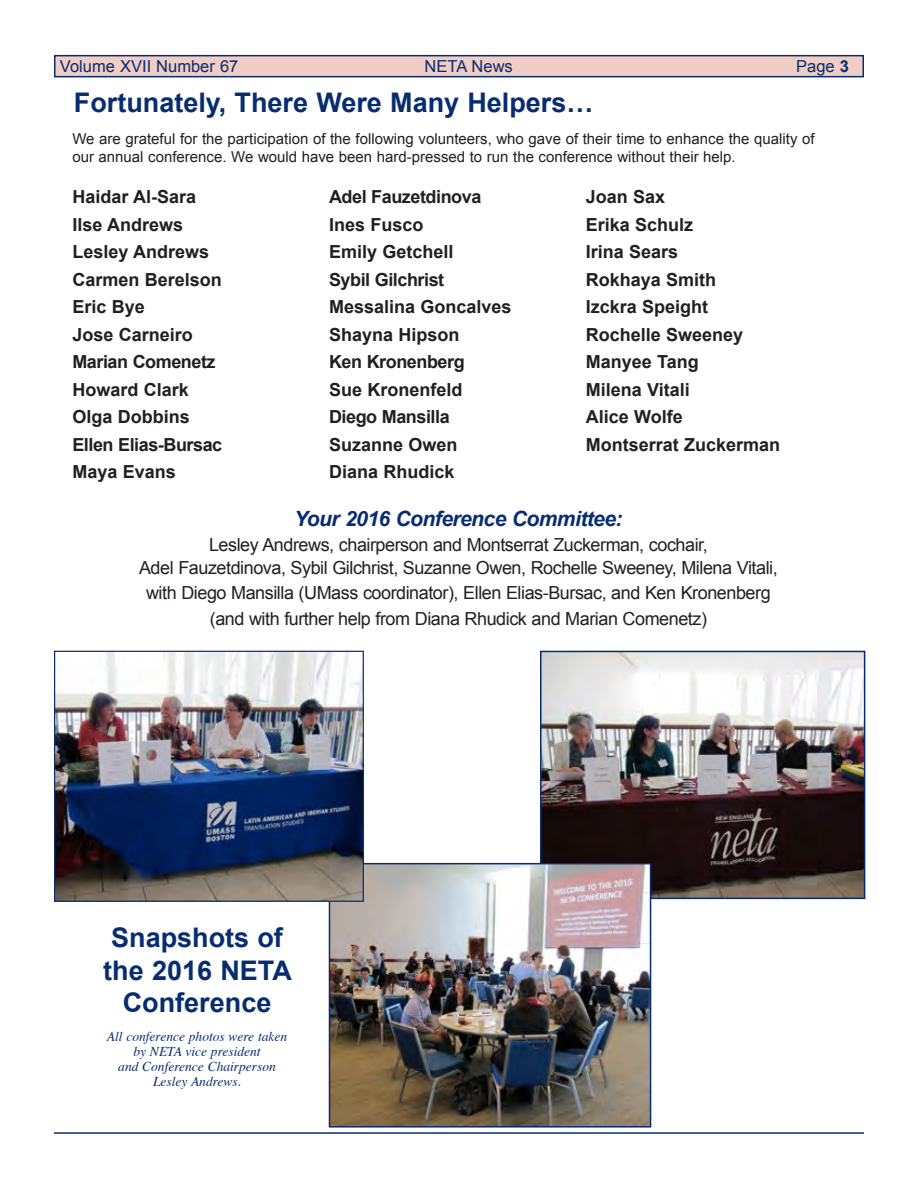
<style>
.page{position:relative;width:918px;height:1188px;background:#fff}
.page>*{position:absolute;margin:0;border:0;box-sizing:border-box;transform-origin:0 0}
.t1{font:700 27px/32.5px "Arial";color:#072d70;text-align:center}
.t2{font:italic 700 21px "Arial";letter-spacing:-.025em;color:#072d70}
.t3{font:700 18px/27.5px "Arial";color:#231f20}
.t4{font:18px/22.5px "Arial";letter-spacing:-.025em;color:#231f20;text-align:center}
.t5{font:16.5px "Arial";color:#072d70}
.t6{font:15px/18px "Arial";color:#231f20}
.t7{font:italic 13.5px/15px "Times";color:#072d70;text-align:center}
.s1{font-weight:700}
</style>
<div class="page">
<div style="left:55px;top:56px;width:808px;height:21px;background:#f0cec5"></div>
<div style="left:54px;top:55px;width:810px;height:22px;border:2px solid #072d70"></div>
<hr style="left:54px;top:1132px;width:810px;height:2px;background:#072d70">
<img style="left:543px;top:654px;width:319px;height:242px">
<div style="left:540px;top:651px;width:325px;height:248px;border:2px solid #072d70"></div>
<img style="left:332px;top:866px;width:316px;height:259px">
<div style="left:329px;top:863px;width:322px;height:265px;border:2px solid #072d70"></div>
<img style="left:56px;top:653px;width:306px;height:247px">
<div style="left:54px;top:651px;width:310px;height:251px;border:1px solid #072d70"></div>
<p class="t5" style="left:60px;top:56px;width:180px">Volume XVII Number 67</p>
<p class="t5" style="left:425px;top:56px;width:90px">NETA News</p>
<p class="t5" style="left:796px;top:56px;width:54px">Page <span class="s1">3</span></p>
<h1 class="t1" style="left:74px;top:87px;width:521px">Fortunately, There Were Many Helpers…</h1>
<p class="t6" style="left:72px;top:130px;width:744px">We are grateful for the participation of the following volunteers, who gave of their time to enhance the quality of our annual conference. We would have been hard-pressed to run the conference without their help.</p>
<p class="t3" style="left:72px;top:184px;width:151px">Haidar Al-Sara<br>Ilse Andrews<br>Lesley Andrews<br>Carmen Berelson<br>Eric Bye<br>Jose Carneiro<br>Marian Comenetz<br>Howard Clark<br>Olga Dobbins<br>Ellen Elias-Bursac<br>Maya Evans</p>
<p class="t3" style="left:329px;top:184px;width:184px">Adel Fauzetdinova<br>Ines Fusco<br>Emily Getchell<br>Sybil Gilchrist<br>Messalina Goncalves<br>Shayna Hipson<br>Ken Kronenberg<br>Sue Kronenfeld<br>Diego Mansilla<br>Suzanne Owen<br>Diana Rhudick</p>
<p class="t3" style="left:586px;top:184px;width:196px">Joan Sax<br>Erika Schulz<br>Irina Sears<br>Rokhaya Smith<br>Izckra Speight<br>Rochelle Sweeney<br>Manyee Tang<br>Milena Vitali<br>Alice Wolfe<br>Montserrat Zuckerman</p>
<p class="t2" style="left:294px;top:505px;width:330px">Your 2016 Conference Committee:</p>
<p class="t4" style="left:139px;top:534px;width:640px">Lesley Andrews, chairperson and Montserrat Zuckerman, cochair,<br>Adel Fauzetdinova, Sybil Gilchrist, Suzanne Owen, Rochelle Sweeney, Milena Vitali,</p>
<p class="t4" style="left:146px;top:580px;width:626px;line-height:25.5px">with Diego Mansilla (UMass coordinator), Ellen Elias-Bursac, and Ken Kronenberg (and with further help from Diana Rhudick and Marian Comenetz)</p>
<h1 class="t1" style="left:103px;top:922px;width:190px">Snapshots of the 2016 NETA<br>Conference</h1>
<p class="t7" style="left:107px;top:1028px;width:182px">All conference photos were taken by NETA vice president<br>and Conference Chairperson<br>Lesley Andrews.</p>
</div>
